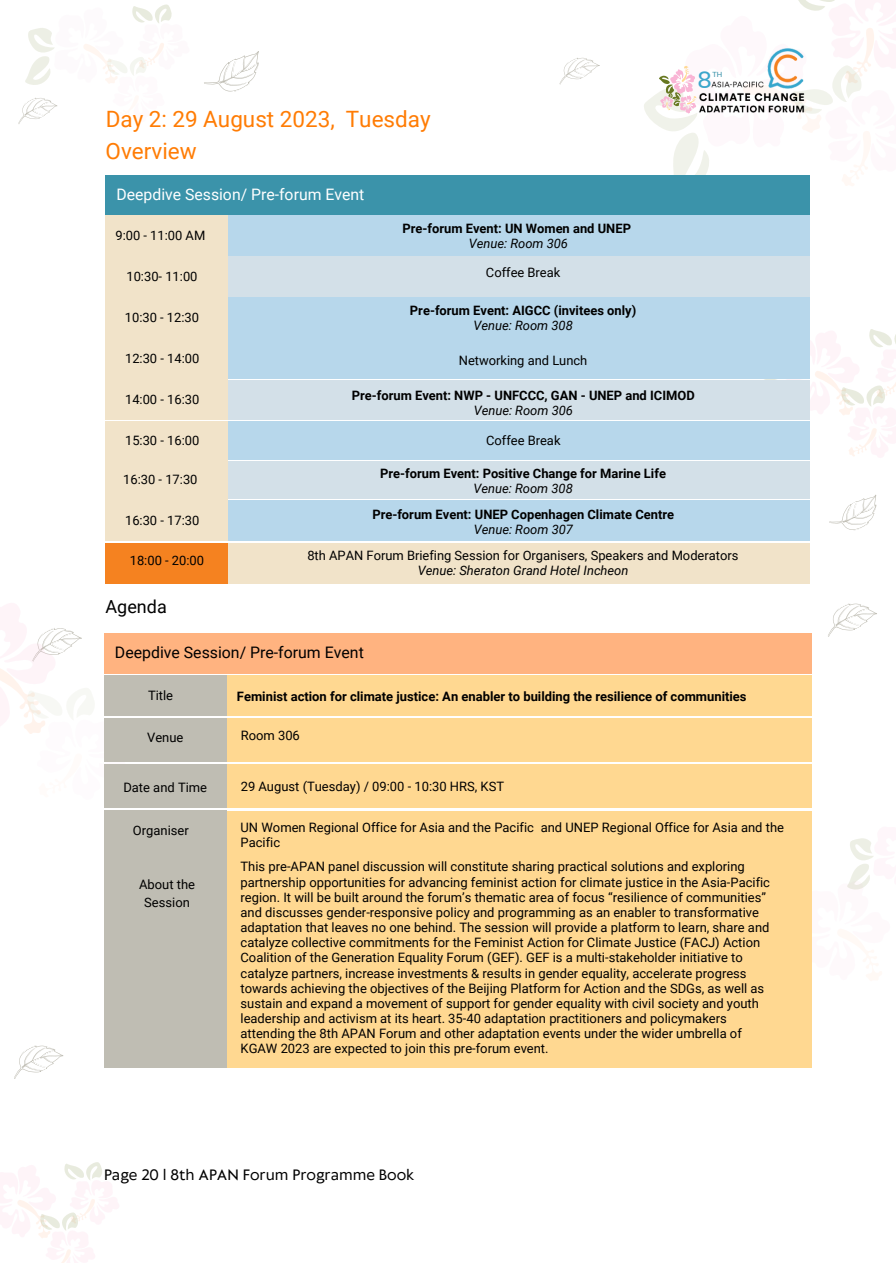
<style>
.page{position:relative;width:896px;height:1264px;background:#fff}
.page>*{position:absolute;margin:0;border:0;box-sizing:border-box;transform-origin:0 0}
.t1{font:600 22.8px "Muli";color:#3ca6cb}
.t2{font:22.5px "Roboto";color:#ff7c04}
.t3{font:18px "Roboto";color:#000}
.t4{font:15.9px "Roboto";color:#000}
.t5{font:15.75px "Roboto";color:#fff}
.t6{font:14.1px "Klein Text";color:#000}
.t7{font:13.05px/15.1px "Roboto";color:#000}
.t8{font:700 13.05px "Roboto";color:#000}
.t9{font:12.9px "Roboto";color:#000}
.t10{font:700 12.9px "Roboto";color:#000}
.t11{font:italic 12.9px "Roboto";color:#000}
.t12{font:600 7.2px "Muli";color:#3b93aa}
</style>
<div class="page">
<svg style="left:828px;top:603px;width:49px;height:34px"></svg>
<svg style="left:829px;top:494px;width:48px;height:37px"></svg>
<svg style="left:18px;top:4px;width:241px;height:120px"></svg>
<svg style="left:0;top:1162px;width:119px;height:100px"></svg>
<svg style="left:724px;top:329px;width:172px;height:129px"></svg>
<svg style="left:730px;top:807px;width:144px;height:189px"></svg>
<div style="left:106px;top:543px;width:122px;height:40px;background:#f58220"></div>
<svg style="left:0;top:568px;width:141px;height:166px"></svg>
<svg style="left:14px;top:1045px;width:50px;height:34px"></svg>
<svg style="left:552px;top:0;width:344px;height:186px"></svg>
<div style="left:106px;top:256px;width:704px;height:40px;background:#d3e0e8"></div>
<div style="left:106px;top:176px;width:704px;height:40px;background:#3b93aa"></div>
<div style="left:106px;top:216px;width:704px;height:40px;background:#b7d7eb"></div>
<div style="left:106px;top:216px;width:122px;height:40px;background:#f1e3c9"></div>
<div style="left:106px;top:256px;width:122px;height:41px;background:#f1e3c9"></div>
<div style="left:106px;top:298px;width:704px;height:40px;background:#b7d7eb"></div>
<div style="left:106px;top:298px;width:122px;height:40px;background:#f1e3c9"></div>
<div style="left:113px;top:380px;width:697px;height:40px;background:#d3e0e8"></div>
<div style="left:106px;top:339px;width:704px;height:40px;background:#b7d7eb"></div>
<div style="left:106px;top:379px;width:122px;height:41px;background:#f1e3c9"></div>
<div style="left:106px;top:339px;width:122px;height:40px;background:#f1e3c9"></div>
<div style="left:113px;top:461px;width:697px;height:37px;background:#d3e0e8"></div>
<div style="left:106px;top:460px;width:122px;height:40px;background:#f1e3c9"></div>
<div style="left:106px;top:421px;width:704px;height:39px;background:#b7d7eb"></div>
<div style="left:106px;top:421px;width:122px;height:39px;background:#f1e3c9"></div>
<div style="left:106px;top:500px;width:704px;height:40px;background:#b7d7eb"></div>
<div style="left:106px;top:500px;width:122px;height:40px;background:#f1e3c9"></div>
<div style="left:228px;top:543px;width:582px;height:40px;background:#f1e3c9"></div>
<div style="left:104px;top:675px;width:707px;height:41px;background:#ffd891"></div>
<div style="left:104px;top:633px;width:707px;height:40px;background:#ffb380"></div>
<div style="left:104px;top:675px;width:123px;height:41px;background:#bfbdb3"></div>
<div style="left:104px;top:810px;width:707px;height:40px;background:#ffd891"></div>
<div style="left:104px;top:810px;width:123px;height:40px;background:#bfbdb3"></div>
<div style="left:104px;top:851px;width:707px;height:216px;background:#ffd891"></div>
<div style="left:104px;top:851px;width:123px;height:216px;background:#bfbdb3"></div>
<div style="left:104px;top:718px;width:707px;height:44px;background:#ffd891"></div>
<div style="left:104px;top:718px;width:123px;height:44px;background:#bfbdb3"></div>
<div style="left:104px;top:764px;width:707px;height:44px;background:#ffd891"></div>
<div style="left:104px;top:764px;width:123px;height:44px;background:#bfbdb3"></div>
<p class="t2" style="left:106px;top:106px;width:326px">Day 2: 29 August 2023, Tuesday</p>
<p class="t2" style="left:106px;top:138px;width:92px">Overview</p>
<p class="t5" style="left:116px;top:186px;width:249px">Deepdive Session/ Pre-forum Event</p>
<p class="t9" style="left:115px;top:228px;width:91px">9:00 - 11:00 AM</p>
<p class="t10" style="left:402px;top:221px;width:230px">Pre-forum Event: UN Women and UNEP</p>
<p class="t11" style="left:469px;top:236px;width:101px">Venue: Room 306</p>
<p class="t9" style="left:126px;top:269px;width:72px">10:30- 11:00</p>
<p class="t9" style="left:486px;top:265px;width:76px">Coffee Break</p>
<p class="t10" style="left:410px;top:303px;width:228px">Pre-forum Event: AIGCC (invitees only)</p>
<p class="t11" style="left:473px;top:318px;width:101px">Venue: Room 308</p>
<p class="t9" style="left:125px;top:310px;width:76px">10:30 - 12:30</p>
<p class="t9" style="left:125px;top:351px;width:76px">12:30 - 14:00</p>
<p class="t9" style="left:459px;top:353px;width:130px">Networking and Lunch</p>
<p class="t1" style="left:698px;top:65px;width:15px">8</p>
<p class="t12" style="left:712px;top:70px;width:11px">TH</p>
<p class="t9" style="left:125px;top:391px;width:76px">14:00 - 16:30</p>
<p class="t10" style="left:352px;top:387px;width:344px">Pre-forum Event: NWP - UNFCCC, GAN - UNEP and ICIMOD</p>
<p class="t11" style="left:473px;top:403px;width:101px">Venue: Room 306</p>
<p class="t9" style="left:125px;top:433px;width:76px">15:30 - 16:00</p>
<p class="t9" style="left:486px;top:433px;width:76px">Coffee Break</p>
<p class="t9" style="left:123px;top:472px;width:76px">16:30 - 17:30</p>
<p class="t10" style="left:380px;top:466px;width:287px">Pre-forum Event: Positive Change for Marine Life</p>
<p class="t11" style="left:473px;top:481px;width:101px">Venue: Room 308</p>
<p class="t9" style="left:125px;top:512px;width:76px">16:30 - 17:30</p>
<p class="t9" style="left:130px;top:553px;width:76px">18:00 - 20:00</p>
<p class="t3" style="left:106px;top:596px;width:63px">Agenda</p>
<p class="t10" style="left:372px;top:507px;width:303px">Pre-forum Event: UNEP Copenhagen Climate Centre</p>
<p class="t11" style="left:473px;top:522px;width:101px">Venue: Room 307</p>
<p class="t9" style="left:307px;top:548px;width:432px">8th APAN Forum Briefing Session for Organisers, Speakers and Moderators</p>
<p class="t11" style="left:418px;top:563px;width:212px">Venue: Sheraton Grand Hotel Incheon</p>
<p class="t4" style="left:115px;top:643px;width:250px">Deepdive Session/ Pre-forum Event</p>
<p class="t7" style="left:148px;top:687px;width:27px">Title</p>
<p class="t8" style="left:237px;top:689px;width:511px">Feminist action for climate justice: An enabler to building the resilience of communities</p>
<p class="t7" style="left:147px;top:729px;width:38px">Venue</p>
<p class="t9" style="left:241px;top:728px;width:61px">Room 306</p>
<p class="t7" style="left:123px;top:780px;width:85px">Date and Time</p>
<p class="t9" style="left:241px;top:778px;width:265px">29 August (Tuesday) / 09:00 - 10:30 HRS, KST</p>
<p class="t7" style="left:133px;top:822px;width:57px">Organiser</p>
<p class="t7" style="left:240px;top:819px;width:545px">UN Women Regional Office for Asia and the Pacific and UNEP Regional Office for Asia and the<br>Pacific</p>
<p class="t7" style="left:139px;top:876px;width:57px;line-height:17.9px;text-align:center">About the<br>Session</p>
<p class="t7" style="left:240px;top:859px;width:531px">This pre-APAN panel discussion will constitute sharing practical solutions and exploring partnership opportunities for advancing feminist action for climate justice in the Asia-Pacific region. It will be built around the forum’s thematic area of focus “resilience of communities” and discusses gender-responsive policy and programming as an enabler to transformative adaptation that leaves no one behind. The session will provide a platform to learn, share and catalyze collective commitments for the Feminist Action for Climate Justice (FACJ) Action Coalition of the Generation Equality Forum (GEF). GEF is a multi-stakeholder initiative to catalyze partners, increase investments &amp; results in gender equality, accelerate progress towards achieving the objectives of the Beijing Platform for Action and the SDGs, as well as sustain and expand a movement of support for gender equality with civil society and youth leadership and activism at its heart. 35-40 adaptation practitioners and policymakers attending the 8th APAN Forum and other adaptation events under the wider umbrella of KGAW 2023 are expected to join this pre-forum event.</p>
<p class="t6" style="left:104px;top:1167px;width:312px">Page 20 l 8th APAN Forum Programme Book</p>
</div>
